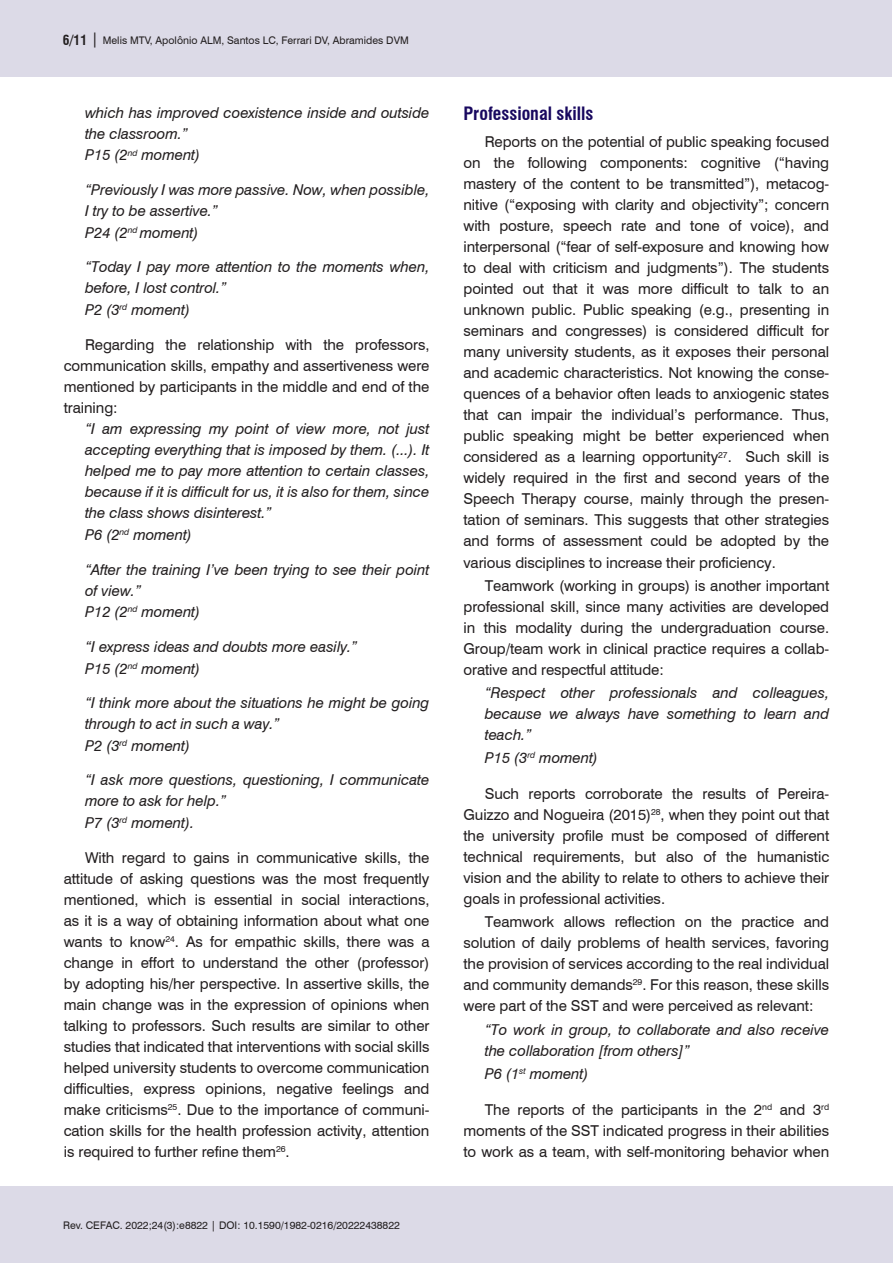
<style>
.page{position:relative;width:893px;height:1263px;background:#fff}
.page>*{position:absolute;margin:0;border:0;box-sizing:border-box;transform-origin:0 0}
.Nivel_2{font:700 condensed 18px "Swiss 721 BT";color:#18085f}
.Corpo_do_texto_INGL{font:15px/21px "Swiss 721 BT";letter-spacing:-.005em;color:#231f20;text-align:justify}
.Citação{font:italic 15px/21px "Swiss 721 BT";letter-spacing:-.005em;color:#231f20}
.t1{font:10.5px "Swiss 721 BT";color:#231f20}
.s1{font-weight:700;font-stretch:condensed;font-size:13.5px}
.s2{font-size:15px}
</style>
<div class="page">
<div style="left:0;top:1186px;width:892px;height:77px;background:#dcdae7"></div>
<div style="left:0;top:0;width:892px;height:77px;background:#dcdae7"></div>
<p class="t1" style="left:63px;top:33px;width:348px"><span class="s1">6/11</span> <span class="s2">|</span> Melis MTV, Apolônio ALM, Santos LC, Ferrari DV, Abramides DVM</p>
<p class="Citação" style="left:85px;top:101px;width:346px">which has improved coexistence inside and outside the classroom.”</p>
<p class="Citação" style="left:85px;top:144px;width:117px">P15 (2<sup>nd</sup> moment)</p>
<p class="Citação" style="left:85px;top:179px;width:346px">“Previously I was more passive. Now, when possible,<br>I try to be assertive.”</p>
<p class="Citação" style="left:85px;top:221px;width:115px">P24 (2<sup>nd</sup> moment)</p>
<p class="Citação" style="left:85px;top:256px;width:346px">“Today I pay more attention to the moments when, before, I lost control.”</p>
<p class="Citação" style="left:85px;top:299px;width:107px">P2 (3<sup>rd</sup> moment)</p>
<p class="Corpo_do_texto_INGL" style="left:64px;top:333px;width:367px;text-indent:21px">Regarding the relationship with the professors, communication skills, empathy and assertiveness were mentioned by participants in the middle and end of the training:</p>
<p class="Citação" style="left:85px;top:418px;width:346px;text-align:justify">“I am expressing my point of view more, not just accepting everything that is imposed by them. (...). It helped me to pay more attention to certain classes, because if it is difficult for us, it is also for them, since the class shows disinterest.”</p>
<p class="Citação" style="left:85px;top:524px;width:108px">P6 (2<sup>nd</sup> moment)</p>
<p class="Citação" style="left:85px;top:558px;width:346px">“After the training I’ve been trying to see their point of view.”</p>
<p class="Citação" style="left:85px;top:601px;width:117px">P12 (2<sup>nd</sup> moment)</p>
<p class="Citação" style="left:85px;top:635px;width:274px">“I express ideas and doubts more easily.”</p>
<p class="Citação" style="left:85px;top:657px;width:117px">P15 (2<sup>nd</sup> moment)</p>
<p class="Citação" style="left:85px;top:692px;width:346px">“I think more about the situations he might be going through to act in such a way.”</p>
<p class="Citação" style="left:85px;top:734px;width:107px">P2 (3<sup>rd</sup> moment)</p>
<p class="Citação" style="left:85px;top:769px;width:346px">“I ask more questions, questioning, I communicate more to ask for help.”</p>
<p class="Citação" style="left:85px;top:812px;width:111px">P7 (3<sup>rd</sup> moment).</p>
<p class="Corpo_do_texto_INGL" style="left:64px;top:846px;width:367px;text-indent:21px">With regard to gains in communicative skills, the attitude of asking questions was the most frequently mentioned, which is essential in social interactions, as it is a way of obtaining information about what one wants to know<sup>24</sup>. As for empathic skills, there was a change in effort to understand the other (professor) by adopting his/her perspective. In assertive skills, the main change was in the expression of opinions when talking to professors. Such results are similar to other studies that indicated that interventions with social skills helped university students to overcome communication difficulties, express opinions, negative feelings and make criticisms<sup>25</sup>. Due to the importance of communi&shy;cation skills for the health profession activity, attention is required to further refine them<sup>26</sup>.</p>
<p class="t1" style="left:63px;top:1218px;width:338px">Rev. CEFAC. 2022;24(3):e8822 | DOI: 10.1590/1982-0216/20222438822</p>
<p class="Nivel_2" style="left:463px;top:103px;width:131px">Professional skills</p>
<p class="Corpo_do_texto_INGL" style="left:463px;top:131px;width:367px;text-indent:21px">Reports on the potential of public speaking focused on the following components: cognitive (“having mastery of the content to be transmitted”), metacog&shy;nitive (“exposing with clarity and objectivity”; concern with posture, speech rate and tone of voice), and interpersonal (“fear of self-exposure and knowing how to deal with criticism and judgments”). The students pointed out that it was more difficult to talk to an unknown public. Public speaking (e.g., presenting in seminars and congresses) is considered difficult for many university students, as it exposes their personal and academic characteristics. Not knowing the conse&shy;quences of a behavior often leads to anxiogenic states that can impair the individual’s performance. Thus, public speaking might be better experienced when considered as a learning opportunity<sup>27</sup>. Such skill is widely required in the first and second years of the Speech Therapy course, mainly through the presen&shy;tation of seminars. This suggests that other strategies and forms of assessment could be adopted by the various disciplines to increase their proficiency.</p>
<p class="Corpo_do_texto_INGL" style="left:463px;top:574px;width:367px;text-indent:21px">Teamwork (working in groups) is another important professional skill, since many activities are developed in this modality during the undergraduation course.<br>Group/team work in clinical practice requires a collab&shy;orative and respectful attitude:</p>
<p class="Citação" style="left:485px;top:682px;width:346px;text-align:justify">“Respect other professionals and colleagues, because we always have something to learn and teach.”</p>
<p class="Citação" style="left:485px;top:747px;width:115px">P15 (3<sup>rd</sup> moment)</p>
<p class="Corpo_do_texto_INGL" style="left:463px;top:783px;width:367px;text-indent:21px">Such reports corroborate the results of Pereira-Guizzo and Nogueira (2015)<sup>28</sup>, when they point out that the university profile must be composed of different technical requirements, but also of the humanistic vision and the ability to relate to others to achieve their goals in professional activities.</p>
<p class="Corpo_do_texto_INGL" style="left:463px;top:911px;width:367px;text-indent:21px">Teamwork allows reflection on the practice and solution of daily problems of health services, favoring the provision of services according to the real individual and community demands<sup>29</sup>. For this reason, these skills were part of the SST and were perceived as relevant:</p>
<p class="Citação" style="left:485px;top:1018px;width:346px">“To work in group, to collaborate and also receive the collaboration [from others]”</p>
<p class="Citação" style="left:485px;top:1062px;width:105px">P6 (1<sup>st</sup> moment)</p>
<p class="Corpo_do_texto_INGL" style="left:463px;top:1098px;width:367px;text-indent:21px">The reports of the participants in the 2<sup>nd</sup> and 3<sup>rd </sup>moments of the SST indicated progress in their abilities to work as a team, with self-monitoring behavior when</p>
</div>
